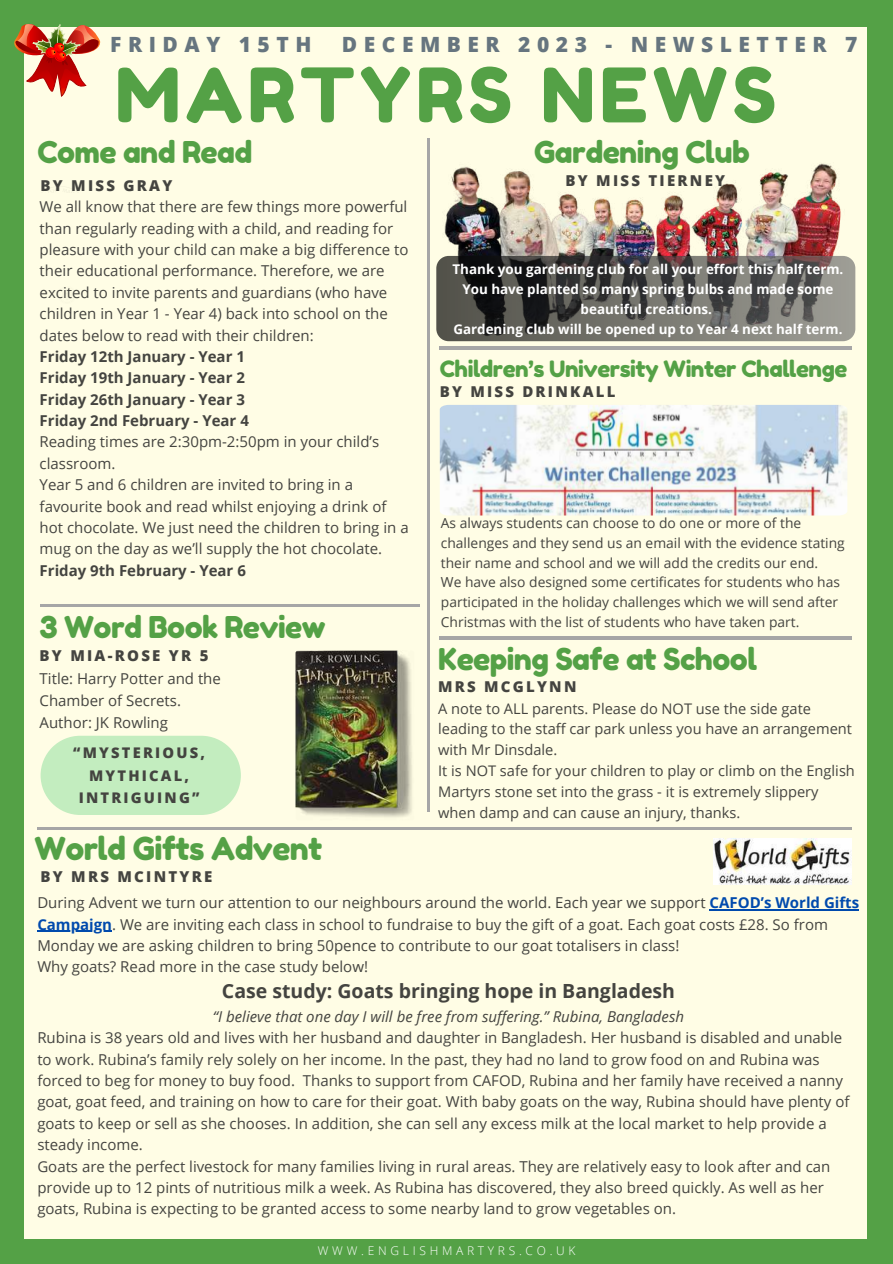
<style>
.page{position:relative;width:893px;height:1264px;background:#fff}
.page>*{position:absolute;margin:0;border:0;box-sizing:border-box;transform-origin:0 0}
.t1{font:75px "Fredoka One";letter-spacing:.065em;color:#54a146}
.t2{font:31.5px "Fredoka One";letter-spacing:-.02em;color:#54a146}
.t3{font:30px "Fredoka One";letter-spacing:-.02em;color:#54a146}
.t4{font:22.5px "Fredoka One";letter-spacing:-.02em;color:#54a146}
.t5{font:800 21px "Open Sans";letter-spacing:.31em;color:#66757f}
.t6{font:700 19.5px "Open Sans";color:#444440}
.t7{font:15px/21.3px "Open Sans";color:#444440}
.t8{font:700 15px/21.3px "Open Sans";color:#444440}
.t9{font:800 15px "Open Sans";letter-spacing:.15em;color:#444440}
.t10{font:italic 15px "Open Sans";color:#444440}
.t11{font:800 14.7px/22.5px "Open Sans";letter-spacing:.15em;color:#444440;text-align:center}
.t12{font:14.55px/20.9px "Open Sans";color:#444440}
.t13{font:13.8px/19.6px "Open Sans";color:#444440}
.t14{font:700 13.35px/20.1px "Open Sans";color:#fff;text-align:center}
.t15{font:300 12px "Open Sans";letter-spacing:.31em;color:#fff}
.s1{font-weight:700;color:#004aad}
</style>
<div class="page">
<div style="left:0;top:0;width:892px;height:1263px;background:#54a146"></div>
<div style="left:25px;top:27px;width:841px;height:1210px;background:#fffde5"></div>
<hr style="left:427px;top:138px;width:2px;height:673px;background:#a6a6a6">
<hr style="left:41px;top:604px;width:379px;height:2px;background:#a6a6a6">
<img style="left:295px;top:650px;width:119px;height:170px;border-radius:3px">
<svg style="left:41px;top:735px;width:200px;height:80px;background:#c8eec2"></svg>
<hr style="left:37px;top:827px;width:814px;height:2px;background:#a6a6a6">
<hr style="left:439px;top:636px;width:412px;height:3px;background:#a6a6a6">
<img style="left:713px;top:838px;width:138px;height:46px">
<img style="left:14px;top:23px;width:87px;height:73px">
<hr style="left:439px;top:346px;width:412px;height:3px;background:#a6a6a6">
<img style="left:439px;top:405px;width:408px;height:110px">
<img style="left:443px;top:163px;width:409px;height:184px">
<hr style="left:709px;top:909px;width:150px;height:1px;background:#004aad">
<hr style="left:37px;top:930px;width:75px;height:1px;background:#004aad">
<svg style="left:436px;top:256px;width:419px;height:85px;background:#5b5a56"></svg>
<h3 class="t5" style="left:110px;top:30px;width:203px">FRIDAY 15TH</h3>
<h3 class="t5" style="left:342px;top:30px;width:517px">DECEMBER 2023 - NEWSLETTER 7</h3>
<h1 class="t1" style="left:115px;top:49px;width:662px">MARTYRS NEWS</h1>
<h3 class="t3" style="left:37px;top:134px;width:216px">Come and Read</h3>
<p class="t9" style="left:41px;top:175px;width:133px">BY MISS GRAY</p>
<p class="t7" style="left:40px;top:196px;width:370px">We all know that there are few things more powerful than regularly reading with a child, and reading for pleasure with your child can make a big difference to their educational performance. Therefore, we are excited to invite parents and guardians (who have children in Year 1 - Year 4) back into school on the dates below to read with their children:</p>
<p class="t8" style="left:40px;top:345px;width:211px">Friday 12th January - Year 1<br>Friday 19th January - Year 2<br>Friday 26th January - Year 3<br>Friday 2nd February - Year 4</p>
<p class="t7" style="left:40px;top:431px;width:370px">Reading times are 2:30pm-2:50pm in your child’s classroom.<br>Year 5 and 6 children are invited to bring in a favourite book and read whilst enjoying a drink of hot chocolate. We just need the children to bring in a mug on the day as we’ll supply the hot chocolate.</p>
<p class="t8" style="left:40px;top:559px;width:208px">Friday 9th February - Year 6</p>
<h3 class="t3" style="left:40px;top:608px;width:287px">3 Word Book Review</h3>
<p class="t9" style="left:40px;top:644px;width:170px">BY MIA-ROSE YR 5</p>
<p class="t7" style="left:40px;top:667px;width:183px;line-height:22.2px">Title: Harry Potter and the<br>Chamber of Secrets.<br>Author: JK Rowling</p>
<p class="t11" style="left:73px;top:741px;width:133px">“MYSTERIOUS,<br>MYTHICAL,<br>INTRIGUING”</p>
<h2 class="t2" style="left:35px;top:829px;width:289px">World Gifts Advent</h2>
<p class="t9" style="left:41px;top:866px;width:173px">BY MRS MCINTYRE</p>
<h3 class="t3" style="left:534px;top:134px;width:217px">Gardening Club</h3>
<p class="t9" style="left:565px;top:170px;width:161px">BY MISS TIERNEY</p>
<p class="t14" style="left:452px;top:258px;width:392px">Thank you gardening club for all your effort this half term.<br>You have planted so many spring bulbs and made some beautiful creations.<br>Gardening club will be opened up to Year 4 next half term.</p>
<h3 class="t4" style="left:439px;top:354px;width:409px">Children’s University Winter Challenge</h3>
<p class="t9" style="left:439px;top:380px;width:177px">BY MISS DRINKALL</p>
<p class="t13" style="left:441px;top:513px;width:405px">As always students can choose to do one or more of the challenges and they send us an email with the evidence stating their name and school and we will add the credits our end.<br>We have also designed some certificates for students who has participated in the holiday challenges which we will send after Christmas with the list of students who have taken part.</p>
<h3 class="t3" style="left:438px;top:640px;width:320px">Keeping Safe at School</h3>
<p class="t9" style="left:438px;top:676px;width:140px">MRS MCGLYNN</p>
<p class="t12" style="left:438px;top:697px;width:418px">A note to ALL parents. Please do NOT use the side gate leading to the staff car park unless you have an arrangement with Mr Dinsdale.<br>It is NOT safe for your children to play or climb on the English Martyrs stone set into the grass - it is extremely slippery when damp and can cause an injury, thanks.</p>
<p class="t7" style="left:37px;top:891px;width:823px">During Advent we turn our attention to our neighbours around the world. Each year we support <span class="s1">CAFOD’s World Gifts Campaign</span>. We are inviting each class in school to fundraise to buy the gift of a goat. Each goat costs £28. So from Monday we are asking children to bring 50pence to contribute to our goat totalisers in class!<br>Why goats? Read more in the case study below!</p>
<h3 class="t6" style="left:222px;top:977px;width:454px">Case study: Goats bringing hope in Bangladesh</h3>
<p class="t10" style="left:213px;top:1005px;width:472px">“I believe that one day I will be free from suffering.” Rubina, Bangladesh</p>
<p class="t7" style="left:37px;top:1026px;width:813px">Rubina is 38 years old and lives with her husband and daughter in Bangladesh. Her husband is disabled and unable to work. Rubina’s family rely solely on her income. In the past, they had no land to grow food on and Rubina was forced to beg for money to buy food. Thanks to support from CAFOD, Rubina and her family have received a nanny goat, goat feed, and training on how to care for their goat. With baby goats on the way, Rubina should have plenty of goats to keep or sell as she chooses. In addition, she can sell any excess milk at the local market to help provide a steady income.<br>Goats are the perfect livestock for many families living in rural areas. They are relatively easy to look after and can provide up to 12 pints of nutritious milk a week. As Rubina has discovered, they also breed quickly. As well as her goats, Rubina is expecting to be granted access to some nearby land to grow vegetables on.</p>
<p class="t15" style="left:318px;top:1242px;width:259px">WWW.ENGLISHMARTYRS.CO.UK</p>
</div>
